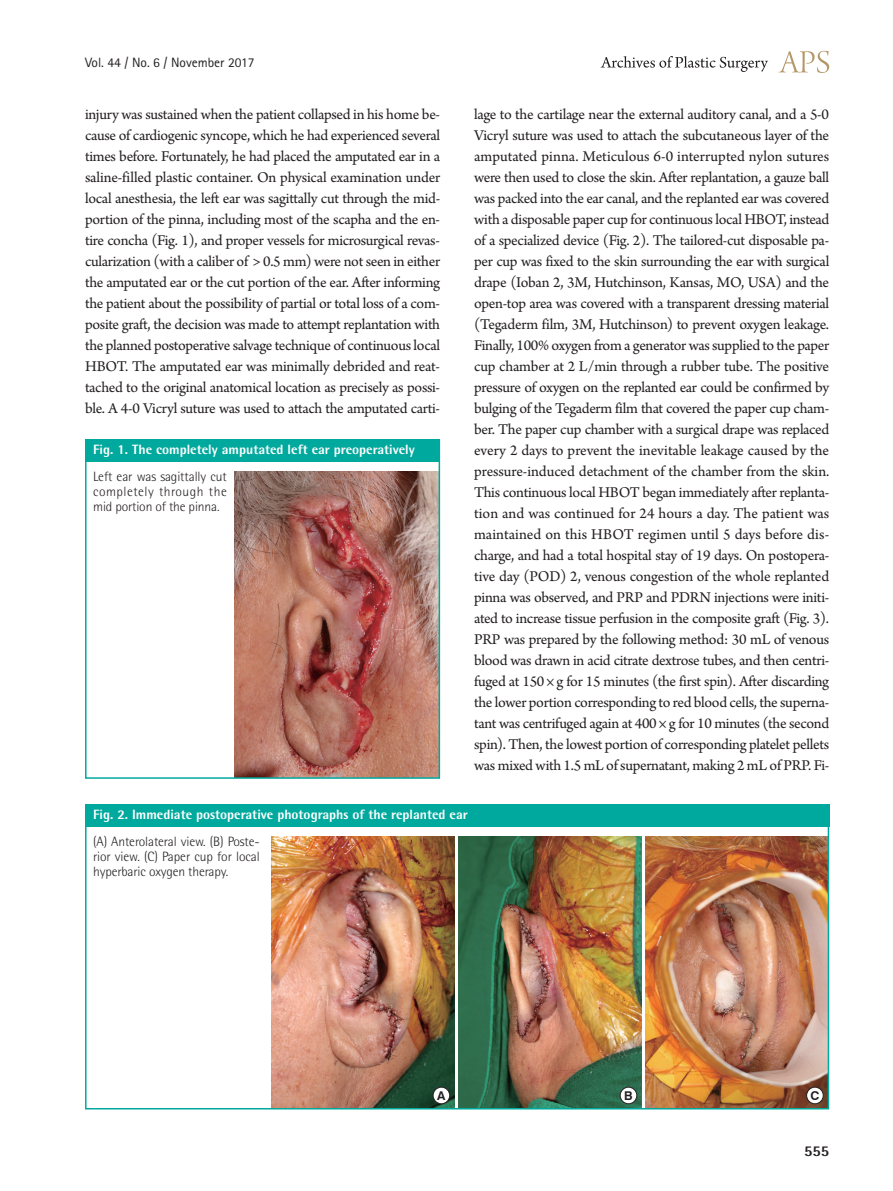
<style>
.page{position:relative;width:893px;height:1191px;background:#fff}
.page>*{position:absolute;margin:0;border:0;box-sizing:border-box;transform-origin:0 0}
.본문_0{font:15.75px/21px "Arno Pro";letter-spacing:-.02em;color:#231f20;text-align:justify}
.t1{font:800 15px "Rotis Semi Sans Std";color:#231f20}
.그림설명{font:300 13.5px/15px "Rotis Semi Sans Std";letter-spacing:-.005em;color:#231f20;text-align:justify}
.표그림제목{font:800 13.5px "Rotis Semi Sans Std";color:#fff}
.t2{font:13.5px "Rotis Sans Serif Std";color:#231f20}
.t3{font:700 12.15px "Swiss 721 BT";color:#231f20}
</style>
<div class="page">
<svg style="left:779px;top:51px;width:50px;height:22px"></svg>
<svg style="left:601px;top:56px;width:167px;height:16px"></svg>
<img style="left:235px;top:472px;width:202px;height:304px">
<div style="left:85px;top:439px;width:354px;height:23px;background:#00a99d"></div>
<div style="left:85px;top:439px;width:355px;height:340px;border:2px solid #00a99d"></div>
<div style="left:85px;top:804px;width:744px;height:22px;background:#00a99d"></div>
<img style="left:645px;top:836px;width:181px;height:270px">
<img style="left:458px;top:836px;width:183px;height:270px">
<img style="left:271px;top:836px;width:183px;height:270px">
<div style="left:807px;top:1087px;width:16px;height:16px;background:#fff;border-radius:50%"></div>
<div style="left:806px;top:1087px;width:17px;height:17px;border:1px solid #231f20;border-radius:50%"></div>
<div style="left:620px;top:1087px;width:17px;height:16px;background:#fff;border-radius:50%"></div>
<div style="left:620px;top:1087px;width:17px;height:17px;border:1px solid #231f20;border-radius:50%"></div>
<div style="left:433px;top:1087px;width:17px;height:16px;background:#fff;border-radius:50%"></div>
<div style="left:433px;top:1087px;width:17px;height:17px;border:1px solid #231f20;border-radius:50%"></div>
<div style="left:85px;top:804px;width:744px;height:305px;border:2px solid #00a99d"></div>
<p class="t2" style="left:85px;top:54px;width:171px">Vol. 44 / No. 6 / November 2017</p>
<p class="본문_0" style="left:85px;top:105px;width:357px">injury was sustained when the patient collapsed in his home be&shy;cause of cardiogenic syncope, which he had experienced several times before. Fortunately, he had placed the amputated ear in a saline-filled plastic container. On physical examination under local anesthesia, the left ear was sagittally cut through the mid&shy;portion of the pinna, including most of the scapha and the en&shy;tire concha (Fig. 1), and proper vessels for microsurgical revas&shy;cularization (with a caliber of &gt; 0.5 mm) were not seen in either the amputated ear or the cut portion of the ear. After informing the patient about the possibility of partial or total loss of a com&shy;posite graft, the decision was made to attempt replantation with the planned postoperative salvage technique of continuous local HBOT. The amputated ear was minimally debrided and reat&shy;tached to the original anatomical location as precisely as possi&shy;ble. A 4-0 Vicryl suture was used to attach the amputated carti-</p>
<p class="본문_0" style="left:474px;top:105px;width:357px">lage to the cartilage near the external auditory canal, and a 5-0<br>Vicryl suture was used to attach the subcutaneous layer of the amputated pinna. Meticulous 6-0 interrupted nylon sutures were then used to close the skin. After replantation, a gauze ball was packed into the ear canal, and the replanted ear was covered with a disposable paper cup for continuous local HBOT, instead of a specialized device (Fig. 2). The tailored-cut disposable pa&shy;per cup was fixed to the skin surrounding the ear with surgical drape (Ioban 2, 3M, Hutchinson, Kansas, MO, USA) and the open-top area was covered with a transparent dressing material (Tegaderm film, 3M, Hutchinson) to prevent oxygen leakage.<br>Finally, 100% oxygen from a generator was supplied to the paper cup chamber at 2 L/min through a rubber tube. The positive pressure of oxygen on the replanted ear could be confirmed by bulging of the Tegaderm film that covered the paper cup cham&shy;ber. The paper cup chamber with a surgical drape was replaced every 2 days to prevent the inevitable leakage caused by the pressure-induced detachment of the chamber from the skin.<br>This continuous local HBOT began immediately after replanta&shy;tion and was continued for 24 hours a day. The patient was maintained on this HBOT regimen until 5 days before dis&shy;charge, and had a total hospital stay of 19 days. On postopera&shy;tive day (POD) 2, venous congestion of the whole replanted pinna was observed, and PRP and PDRN injections were initi&shy;ated to increase tissue perfusion in the composite graft (Fig. 3).<br>PRP was prepared by the following method: 30 mL of venous blood was drawn in acid citrate dextrose tubes, and then centri&shy;fuged at 150 × g for 15 minutes (the first spin). After discarding the lower portion corresponding to red blood cells, the superna&shy;tant was centrifuged again at 400 × g for 10 minutes (the second spin). Then, the lowest portion of corresponding platelet pellets was mixed with 1.5 mL of supernatant, making 2 mL of PRP. Fi-</p>
<p class="표그림제목" style="left:93px;top:441px;width:323px">Fig. 1. The completely amputated left ear preoperatively</p>
<p class="그림설명" style="left:93px;top:469px;width:135px">Left ear was sagittally cut completely through the mid portion of the pinna.</p>
<p class="표그림제목" style="left:93px;top:806px;width:376px">Fig. 2. Immediate postoperative photographs of the replanted ear</p>
<p class="그림설명" style="left:93px;top:834px;width:168px">(A) Anterolateral view. (B) Poste&shy;rior view. (C) Paper cup for local hyperbaric oxygen therapy.</p>
<p class="t3" style="left:437px;top:1088px;width:10px">A</p>
<p class="t3" style="left:624px;top:1088px;width:10px">B</p>
<p class="t3" style="left:810px;top:1088px;width:10px">C</p>
<p class="t1" style="left:804px;top:1141px;width:27px">555</p>
</div>
